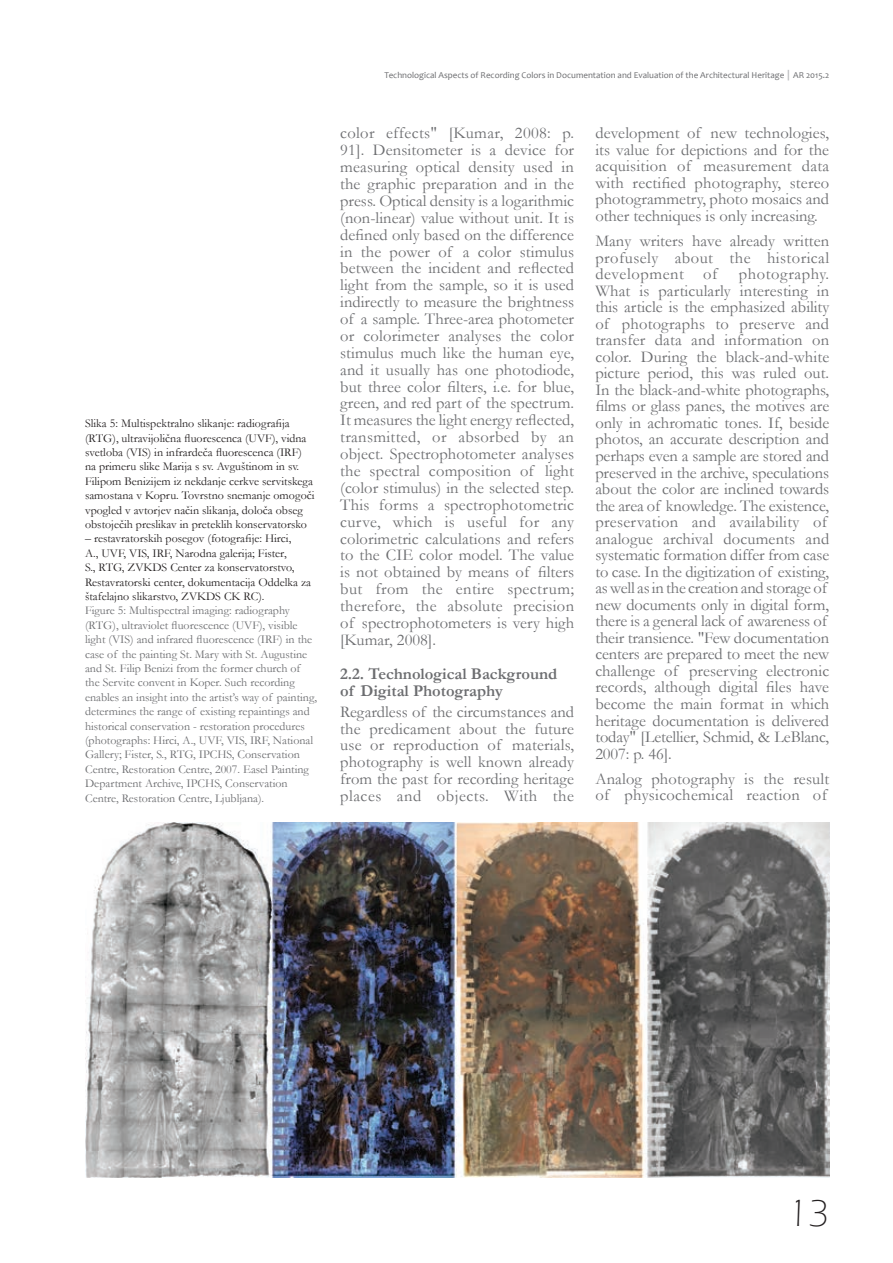
<style>
.page{position:relative;width:893px;height:1263px;background:#fff}
.page>*{position:absolute;margin:0;border:0;box-sizing:border-box;transform-origin:0 0}
.t1{font:300 39px "Eras ITC";color:#231f20}
.Article_Body_text_SL{font:16.5px/16.5px "Garamond";color:#6c6d70;text-align:justify}
.t2{font:700 16.5px/17px "Garamond";color:#6c6d70}
.t3{font:12px/14.4px "Garamond";color:#6c6d70}
.t4{font:12px/14.4px "Garamond";color:#231f20}
.t5{font:9px "Candara";color:#6c6d70}
</style>
<div class="page">
<img style="left:85px;top:823px;width:744px;height:355px">
<p class="t4" style="left:85px;top:416px;width:231px">Slika 5: Multispektralno slikanje: radiografija (RTG), ultravijolična fluorescenca (UVF), vidna svetloba (VIS) in infrardeča fluorescenca (IRF) na primeru slike Marija s sv. Avguštinom in sv.<br>Filipom Benizijem iz nekdanje cerkve servitskega samostana v Kopru. Tovrstno snemanje omogoči vpogled v avtorjev način slikanja, določa obseg obstoječih preslikav in preteklih konservatorsko</p>
<p class="t4" style="left:85px;top:531px;width:227px">– restavratorskih posegov (fotografije: Hirci,<br>A., UVF, VIS, IRF, Narodna galerija; Fister,<br>S., RTG, ZVKDS Center za konservatorstvo, Restavratorski center, dokumentacija Oddelka za štafelajno slikarstvo, ZVKDS CK RC).</p>
<p class="t3" style="left:85px;top:603px;width:234px">Figure 5: Multispectral imaging: radiography (RTG), ultraviolet fluorescence (UVF), visible light (VIS) and infrared fluorescence (IRF) in the case of the painting St. Mary with St. Augustine and St. Filip Benizi from the former church of the Servite convent in Koper. Such recording enables an insight into the artist’s way of painting, determines the range of existing repaintings and historical conservation - restoration procedures (photographs: Hirci, A., UVF, VIS, IRF, National Gallery; Fister, S., RTG, IPCHS, Conservation Centre, Restoration Centre, 2007. Easel Painting Department Archive, IPCHS, Conservation Centre, Restoration Centre, Ljubljana).</p>
<p class="t5" style="left:385px;top:70px;width:446px">Technological Aspects of Recording Colors in Documentation and Evaluation of the Architectural Heritage AR 2015.2</p>
<p class="Article_Body_text_SL" style="left:340px;top:124px;width:235px;line-height:17px">color effects" [Kumar, 2008: p.<br>91]. Densitometer is a device for measuring optical density used in the graphic preparation and in the press. Optical density is a logarithmic (non-linear) value without unit. It is defined only based on the difference in the power of a color stimulus between the incident and reflected light from the sample, so it is used indirectly to measure the brightness of a sample. Three-area photometer or colorimeter analyses the color stimulus much like the human eye, and it usually has one photodiode, but three color filters, i.e. for blue, green, and red part of the spectrum.<br>It measures the light energy reflected, transmitted, or absorbed by an object. Spectrophotometer analyses the spectral composition of light (color stimulus) in the selected step.<br>This forms a spectrophotometric curve, which is useful for any colorimetric calculations and refers to the CIE color model. The value is not obtained by means of filters but from the entire spectrum; therefore, the absolute precision of spectrophotometers is very high [Kumar, 2008].</p>
<p class="t2" style="left:340px;top:665px;width:219px">2.2. Technological Background of Digital Photography</p>
<p class="Article_Body_text_SL" style="left:340px;top:703px;width:235px;line-height:17px">Regardless of the circumstances and the predicament about the future use or reproduction of materials, photography is well known already from the past for recording heritage places and objects. With the</p>
<p class="Article_Body_text_SL" style="left:595px;top:124px;width:235px">development of new technologies, its value for depictions and for the acquisition of measurement data with rectified photography, stereo photogrammetry, photo mosaics and other techniques is only increasing.</p>
<p class="Article_Body_text_SL" style="left:595px;top:232px;width:235px">Many writers have already written profusely about the historical development of</p>
<p class="Article_Body_text_SL" style="left:595px;top:265px;width:235px;text-align:left;text-indent:143px">photography.<br>What is particularly interesting in this article is the emphasized ability of photographs to preserve and transfer data and information on color. During the black-and-white picture period, this was ruled out.<br>In the black-and-white photographs, films or glass panes, the motives are only in achromatic tones. If, beside photos, an accurate description and perhaps even a sample are stored and preserved in the archive, speculations about the color are inclined towards the area of knowledge. The existence, preservation and availability of analogue archival documents and systematic formation differ from case to case. In the digitization of existing, as well as in the creation and storage of new documents only in digital form, there is a general lack of awareness of their transience. "Few documentation centers are prepared to meet the new challenge of preserving electronic records, although digital files have become the main format in which heritage documentation is delivered today" [Letellier, Schmid, &amp; LeBlanc, 2007: p. 46].</p>
<p class="Article_Body_text_SL" style="left:595px;top:770px;width:235px">Analog photography is the result of physicochemical reaction of</p>
<h1 class="t1" style="left:787px;top:1191px;width:43px">13</h1>
</div>
